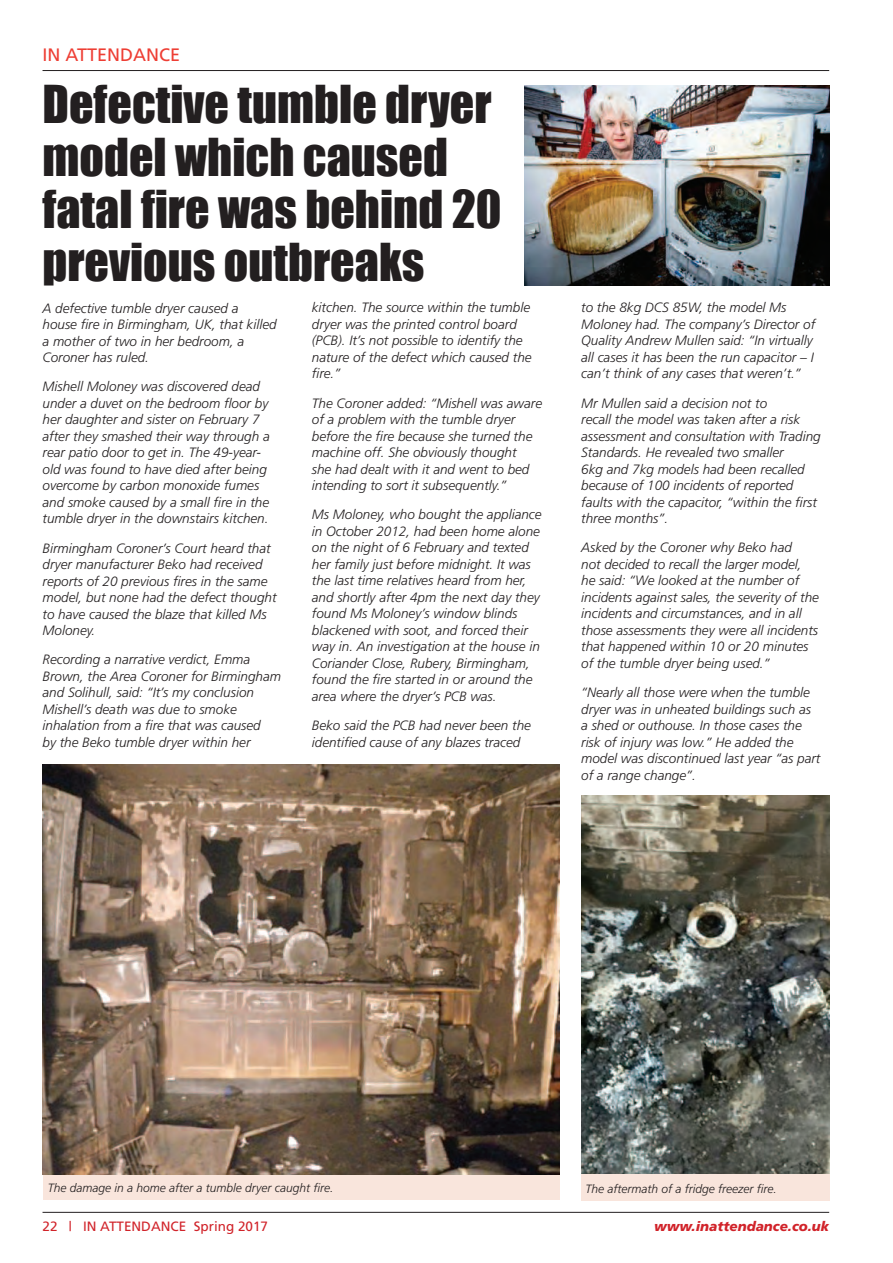
<style>
.page{position:relative;width:893px;height:1263px;background:#fff}
.page>*{position:absolute;margin:0;border:0;box-sizing:border-box;transform-origin:0 0}
.t1{font:48px/52.5px "Impact";color:#231f20}
.t2{font:18px "Frutiger";color:#ee3e34}
.t3{font:italic 300 13.5px/16.5px "Frutiger";color:#231f20}
.t4{font:13.5px "Frutiger";color:#d1232a}
.t5{font:italic 900 13.5px "Frutiger";color:#d1232a}
.t6{font:italic 300 12px "Frutiger";color:#231f20}
</style>
<div class="page">
<hr style="left:43px;top:1212px;width:786px;height:1px;background:#231f20">
<hr style="left:43px;top:70px;width:786px;height:1px;background:#231f20">
<img style="left:524px;top:85px;width:305px;height:201px">
<img style="left:581px;top:795px;width:248px;height:379px">
<div style="left:581px;top:1174px;width:248px;height:27px;background:#f9e5dc"></div>
<div style="left:44px;top:1174px;width:516px;height:26px;background:#f9e5dc"></div>
<img style="left:43px;top:764px;width:517px;height:410px">
<p class="t2" style="left:43px;top:44px;width:139px">IN ATTENDANCE</p>
<p class="t1" style="left:43px;top:78px;width:461px">Defective tumble dryer model which caused fatal fire was behind 20 previous outbreaks</p>
<p class="t3" style="left:43px;top:299px;width:236px">A defective tumble dryer caused a<br>house fire in Birmingham, UK, that killed a mother of two in her bedroom, a<br>Coroner has ruled.</p>
<p class="t3" style="left:43px;top:378px;width:229px">Mishell Moloney was discovered dead under a duvet on the bedroom floor by her daughter and sister on February 7 after they smashed their way through a rear patio door to get in. The 49-year&shy;old was found to have died after being overcome by carbon monoxide fumes and smoke caused by a small fire in the tumble dryer in the downstairs kitchen.</p>
<p class="t3" style="left:43px;top:539px;width:236px">Birmingham Coroner’s Court heard that dryer manufacturer Beko had received reports of 20 previous fires in the same model, but none had the defect thought to have caused the blaze that killed Ms Moloney.</p>
<p class="t3" style="left:43px;top:651px;width:240px">Recording a narrative verdict, Emma Brown, the Area Coroner for Birmingham and Solihull, said: “It’s my conclusion Mishell’s death was due to smoke inhalation from a fire that was caused<br>by the Beko tumble dryer within her</p>
<p class="t3" style="left:312px;top:299px;width:221px">kitchen. The source within the tumble dryer was the printed control board (PCB). It’s not possible to identify the nature of the defect which caused the fire.”</p>
<p class="t3" style="left:312px;top:395px;width:232px">The Coroner added: “Mishell was aware of a problem with the tumble dryer before the fire because she turned the machine off. She obviously thought<br>she had dealt with it and went to bed intending to sort it subsequently.”</p>
<p class="t3" style="left:312px;top:506px;width:231px">Ms Moloney, who bought the appliance in October 2012, had been home alone on the night of 6 February and texted her family just before midnight. It was the last time relatives heard from her, and shortly after 4pm the next day they found Ms Moloney’s window blinds blackened with soot, and forced their way in. An investigation at the house in Coriander Close, Rubery, Birmingham, found the fire started in or around the area where the dryer’s PCB was.</p>
<p class="t3" style="left:312px;top:717px;width:221px">Beko said the PCB had never been the identified cause of any blazes traced</p>
<p class="t3" style="left:581px;top:299px;width:236px">to the 8kg DCS 85W, the model Ms Moloney had. The company’s Director of Quality Andrew Mullen said: “In virtually all cases it has been the run capacitor – I can’t think of any cases that weren’t.”</p>
<p class="t3" style="left:581px;top:395px;width:241px">Mr Mullen said a decision not to<br>recall the model was taken after a risk assessment and consultation with Trading Standards. He revealed two smaller<br>6kg and 7kg models had been recalled because of 100 incidents of reported faults with the capacitor, “within the first three months”.</p>
<p class="t3" style="left:581px;top:539px;width:239px">Asked by the Coroner why Beko had<br>not decided to recall the larger model, he said: “We looked at the number of incidents against sales, the severity of the incidents and circumstances, and in all those assessments they were all incidents that happened within 10 or 20 minutes of the tumble dryer being used.”</p>
<p class="t3" style="left:581px;top:684px;width:241px">“Nearly all those were when the tumble dryer was in unheated buildings such as a shed or outhouse. In those cases the risk of injury was low.” He added the model was discontinued last year “as part of a range change”.</p>
<p class="t6" style="left:48px;top:1181px;width:287px">The damage in a home after a tumble dryer caught fire.</p>
<p class="t6" style="left:585px;top:1181px;width:193px">The aftermath of a fridge freezer fire.</p>
<p class="t4" style="left:43px;top:1218px;width:227px">22 | IN ATTENDANCE Spring 2017</p>
<p class="t5" style="left:654px;top:1218px;width:177px">www.inattendance.co.uk</p>
</div>
